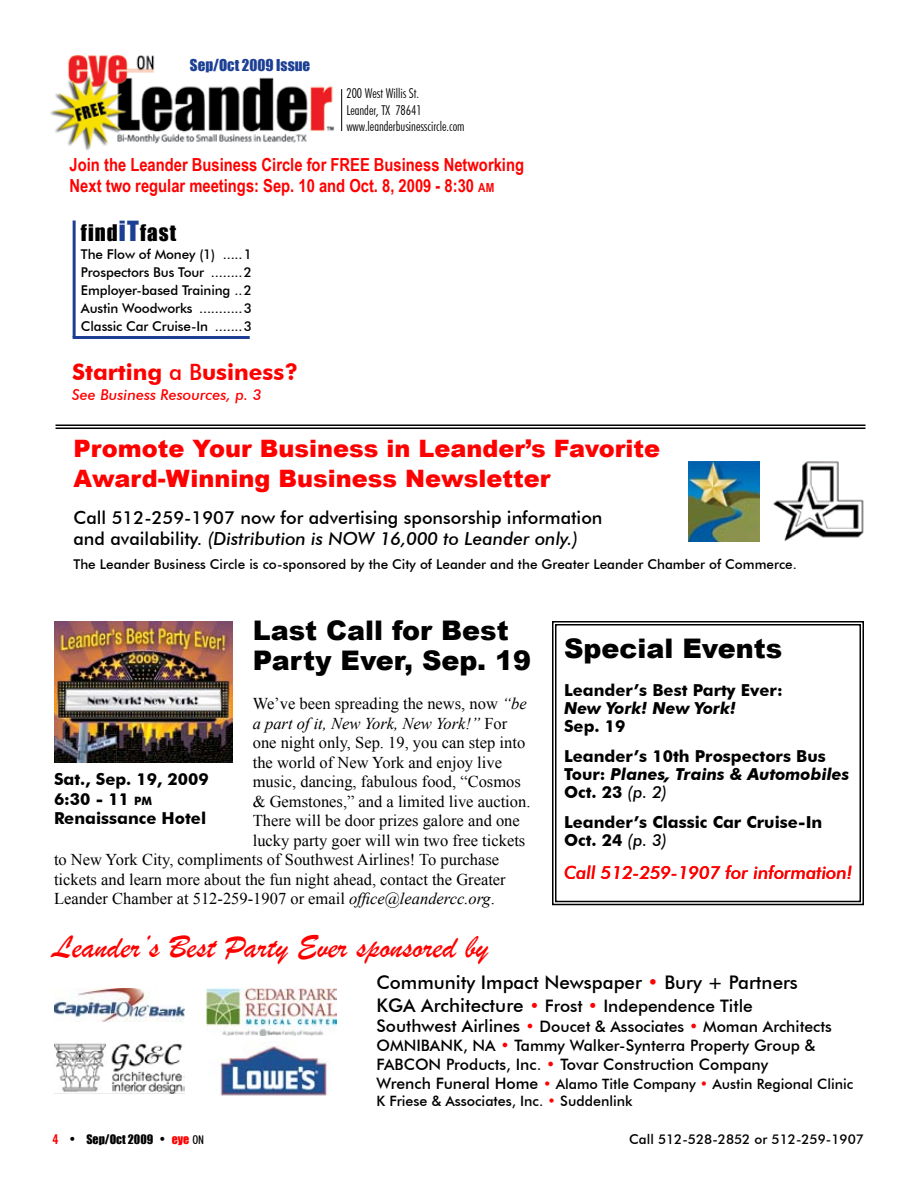
<style>
.page{position:relative;width:918px;height:1188px;background:#fff}
.page>*{position:absolute;margin:0;border:0;box-sizing:border-box;transform-origin:0 0}
.t1{font:33px "Brush Script";color:#f00}
.t2{font:900 27px/30px "Arial";color:#000}
.t3{font:900 24px/30px "Arial";color:#f00}
.t4{font:700 22.5px "Futura BT";color:#f00}
.t5{font:21px "Impact";letter-spacing:.05em;color:#000}
.t6{font:500 18.75px "Futura BT";color:#000}
.t7{font:500 18px/21px "Futura BT";color:#000}
.t8{font:700 18px/21px "Arial Narrow";color:#f00}
.t9{font:italic 500 18px "Futura BT";color:#f00}
.t10{font:500 17.25px "Futura BT";color:#000}
.t11{font:16.5px "Times New Roman";color:#000}
.t12{font:700 16.5px/19.5px "Futura BT";color:#000}
.t13{font:italic 700 16.5px/18px "Futura BT";color:#000}
.t14{font:italic 16.5px "Times New Roman";color:#000}
.t15{font:500 15.75px/18.9px "Futura BT";color:#000}
.t16{font:italic 500 15px "Futura BT";color:#f00}
.t17{font:15px "Impact";color:#1c3f94}
.t18{font:500 14.25px/17.1px "Futura BT";letter-spacing:-.005em;color:#000}
.t19{font:500 13.5px/18px "Futura BT";color:#000;text-align:justify}
.t20{font:300 condensed 13.5px/16.5px "Futura BT";color:#000}
.t21{font:12px "Impact";color:#000}
.s1{font-size:12.6px}
.s2{font-size:25.5px;color:#1c3f94}
.s3{font-weight:500}
.s4{font-style:italic}
.s5{font-style:normal}
.s6{font-size:11.55px}
.s7{font-weight:500;font-style:italic}
.s8{font-weight:700;color:#f00}
.s9{font-size:18.75px}
.s10{font-size:17.25px}
.s11{font-size:15.75px}
.s12{color:#f00}
.s13{font-family:"Futura BT";font-weight:700;font-stretch:condensed;font-size:13.5px;color:#f00}
.s14{font-family:"Futura BT";font-weight:700;font-stretch:condensed;font-size:13.5px}
.s15{font-family:"Futura BT";font-weight:300;font-stretch:condensed;font-size:13.5px}
.s16{font-family:"Futura BT";font-weight:500;font-stretch:condensed}
</style>
<div class="page">
<svg style="left:552px;top:621px;width:312px;height:285px"></svg>
<div style="left:555px;top:624px;width:306px;height:278px;border:1px solid #000"></div>
<img style="left:50px;top:54px;width:285px;height:97px">
<hr style="left:341px;top:89px;width:1px;height:42px;background:#000">
<hr style="left:73px;top:220px;width:3px;height:118px;background:#1c3f94">
<hr style="left:73px;top:336px;width:177px;height:3px;background:#1c3f94">
<hr style="left:56px;top:425px;width:810px;height:1px;background:#000">
<hr style="left:56px;top:428px;width:810px;height:1px;background:#000">
<img style="left:773px;top:461px;width:91px;height:80px">
<img style="left:688px;top:462px;width:72px;height:79px">
<img style="left:206px;top:988px;width:131px;height:48px">
<img style="left:54px;top:989px;width:130px;height:32px">
<img style="left:220px;top:1042px;width:108px;height:54px">
<img style="left:54px;top:1043px;width:130px;height:50px">
<img style="left:54px;top:621px;width:178px;height:142px">
<p class="t17" style="left:190px;top:53px;width:122px">Sep/Oct 2009 Issue</p>
<p class="t20" style="left:346px;top:85px;width:120px">200 West Willis St.<br>Leander, TX 78641 www.leanderbusinesscircle.com</p>
<p class="t8" style="left:70px;top:153px;width:456px">Join the Leander Business Circle for FREE Business Networking<br>Next two regular meetings: Sep. 10 and Oct. 8, 2009 - 8:30 <span class="s1">am</span></p>
<p class="t5" style="left:81px;top:216px;width:97px">find<span class="s2">iT</span>fast</p>
<p class="t19" style="left:81px;top:245px;width:173px">The Flow of Money (1) .....1<br>Prospectors Bus Tour ........2<br>Employer-based Training ..2<br>Austin Woodworks ...........3<br>Classic Car Cruise-In .......3</p>
<h3 class="t4" style="left:72px;top:358px;width:228px">Starting <span class="s3">a B</span>usiness?</h3>
<p class="t16" style="left:72px;top:385px;width:191px">See Business Resources, p. 3</p>
<h3 class="t3" style="left:73px;top:432px;width:588px">Promote Your Business in Leander’s Favorite<br>Award-Winning Business Newsletter</h3>
<p class="t7" style="left:73px;top:507px;width:531px">Call 512-259-1907 now for advertising sponsorship information and availability. <span class="s4">(Distribution is NOW 16,000 to Leander only.)</span></p>
<p class="t19" style="left:73px;top:555px;width:725px">The Leander Business Circle is co-sponsored by the City of Leander and the Greater Leander Chamber of Commerce.</p>
<h2 class="t2" style="left:253px;top:615px;width:280px">Last Call for Best<br>Party Ever, Sep. 19</h2>
<p class="t11" style="left:253px;top:693px;width:276px">We’ve been spreading the news, now <span class="s4">“be</span></p>
<p class="t14" style="left:253px;top:712px;width:256px">a part of it, New York, New York!” <span class="s5">For</span></p>
<p class="t11" style="left:253px;top:732px;width:274px">one night only, Sep. 19, you can step into</p>
<p class="t11" style="left:253px;top:751px;width:251px">the world of New York and enjoy live</p>
<p class="t11" style="left:253px;top:771px;width:270px">music, dancing, fabulous food, “Cosmos</p>
<p class="t11" style="left:253px;top:790px;width:279px">&amp; Gemstones,” and a limited live auction.</p>
<p class="t11" style="left:253px;top:810px;width:269px">There will be door prizes galore and one</p>
<p class="t11" style="left:253px;top:829px;width:274px">lucky party goer will win two free tickets</p>
<p class="t11" style="left:54px;top:849px;width:447px">to New York City, compliments of Southwest Airlines! To purchase</p>
<p class="t11" style="left:54px;top:868px;width:453px">tickets and learn more about the fun night ahead, contact the Greater</p>
<p class="t11" style="left:54px;top:888px;width:442px">Leander Chamber at 512-259-1907 or email <span class="s4">office@leandercc.org</span>.</p>
<p class="t12" style="left:54px;top:769px;width:156px">Sat., Sep. 19, 2009<br>6:30 - 11 <span class="s6">pm<br></span>Renaissance Hotel</p>
<h2 class="t2" style="left:564px;top:633px;width:220px">Special Events</h2>
<p class="t12" style="left:564px;top:680px;width:220px">Leander’s Best Party Ever:</p>
<p class="t13" style="left:564px;top:699px;width:173px">New York! New York!</p>
<p class="t12" style="left:564px;top:711px;width:263px;line-height:30px">Sep. 19<br>Leander’s 10th Prospectors Bus</p>
<p class="t13" style="left:564px;top:765px;width:287px"><span class="s5">Tour:</span> Planes, Trains &amp; Automobiles<br><span class="s5">Oct. 23</span> <span class="s3">(p. 2)</span></p>
<p class="t12" style="left:564px;top:813px;width:260px;line-height:18px">Leander’s Classic Car Cruise-In<br>Oct. 24 <span class="s7">(p. 3)</span></p>
<p class="t9" style="left:564px;top:862px;width:290px">Call 512-259-1907 for information!</p>
<h1 class="t1" style="left:52px;top:927px;width:437px">Leander’s Best Party Ever sponsored by</h1>
<p class="t6" style="left:376px;top:971px;width:423px">Community Impact Newspaper <span class="s8">•</span> Bury + Partners</p>
<p class="t10" style="left:376px;top:995px;width:378px"><span class="s9">KGA Architecture</span> <span class="s8">•</span> Frost <span class="s8">•</span> Independence Title</p>
<p class="t15" style="left:376px;top:1017px;width:457px"><span class="s10">Southwest Airlines</span> <span class="s8">•</span> Doucet &amp; Associates <span class="s8">•</span> Moman Architects<br>OMNIBANK, NA <span class="s8">•</span> Tammy Walker-Synterra Property Group &amp;<br>FABCON Products, Inc. <span class="s8">•</span> Tovar Construction Company</p>
<p class="t18" style="left:376px;top:1075px;width:478px"><span class="s11">Wrench Funeral Home</span> <span class="s12">•</span> Alamo Title Company <span class="s8">•</span> Austin Regional Clinic<br>K Friese &amp; Associates, Inc. <span class="s12">•</span> Suddenlink</p>
<p class="t21" style="left:52px;top:1130px;width:153px"><span class="s13">4</span> <span class="s14">•</span> Sep/Oct 2009 <span class="s15">•</span> <span class="s12">eye</span> <span class="s16">ON</span></p>
<p class="t19" style="left:629px;top:1130px;width:236px">Call 512-528-2852 or 512-259-1907</p>
</div>
